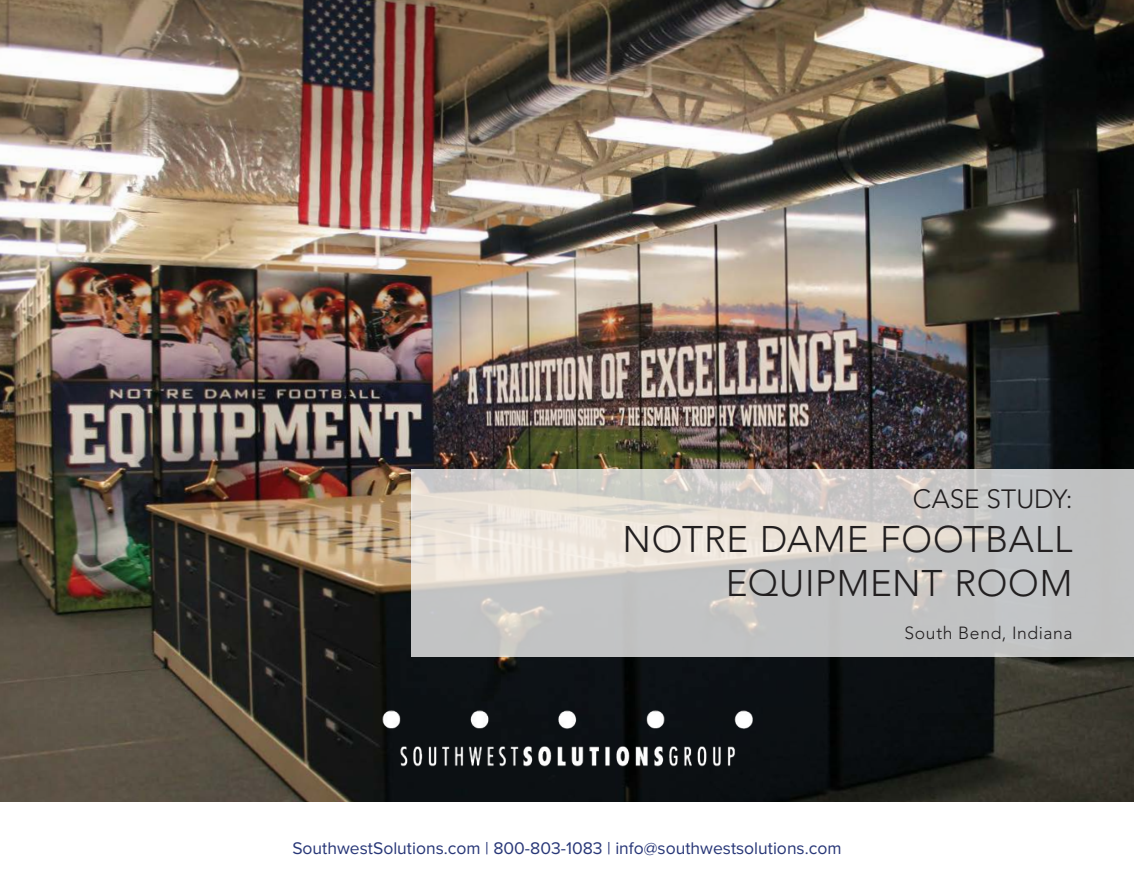
<style>
.page{position:relative;width:1134px;height:876px;background:#fff}
.page>*{position:absolute;margin:0;border:0;box-sizing:border-box;transform-origin:0 0}
.t1{font:300 36.75px/44.1px "Avenir";letter-spacing:.02em;color:#221f20;text-align:right}
.t2{font:300 26.25px "Avenir";color:#221f20}
.t3{font:17.5px "Proxima Nova";color:#273677}
.t4{font:300 17.5px "Avenir";letter-spacing:.035em;color:#221f20}
</style>
<div class="page">
<img style="left:0;top:0;width:1134px;height:802px">
<svg style="left:411px;top:469px;width:723px;height:188px;background:#ceccc9"></svg>
<img style="left:381px;top:708px;width:372px;height:58px">
<h2 class="t2" style="left:913px;top:484px;width:161px">CASE STUDY:</h2>
<h1 class="t1" style="left:623px;top:517px;width:452px">NOTRE DAME FOOTBALL<br>EQUIPMENT ROOM</h1>
<p class="t4" style="left:904px;top:622px;width:170px">South Bend, Indiana</p>
<p class="t3" style="left:292px;top:835px;width:551px">SouthwestSolutions.com | 800-803-1083 | info@southwestsolutions.com</p>
</div>
